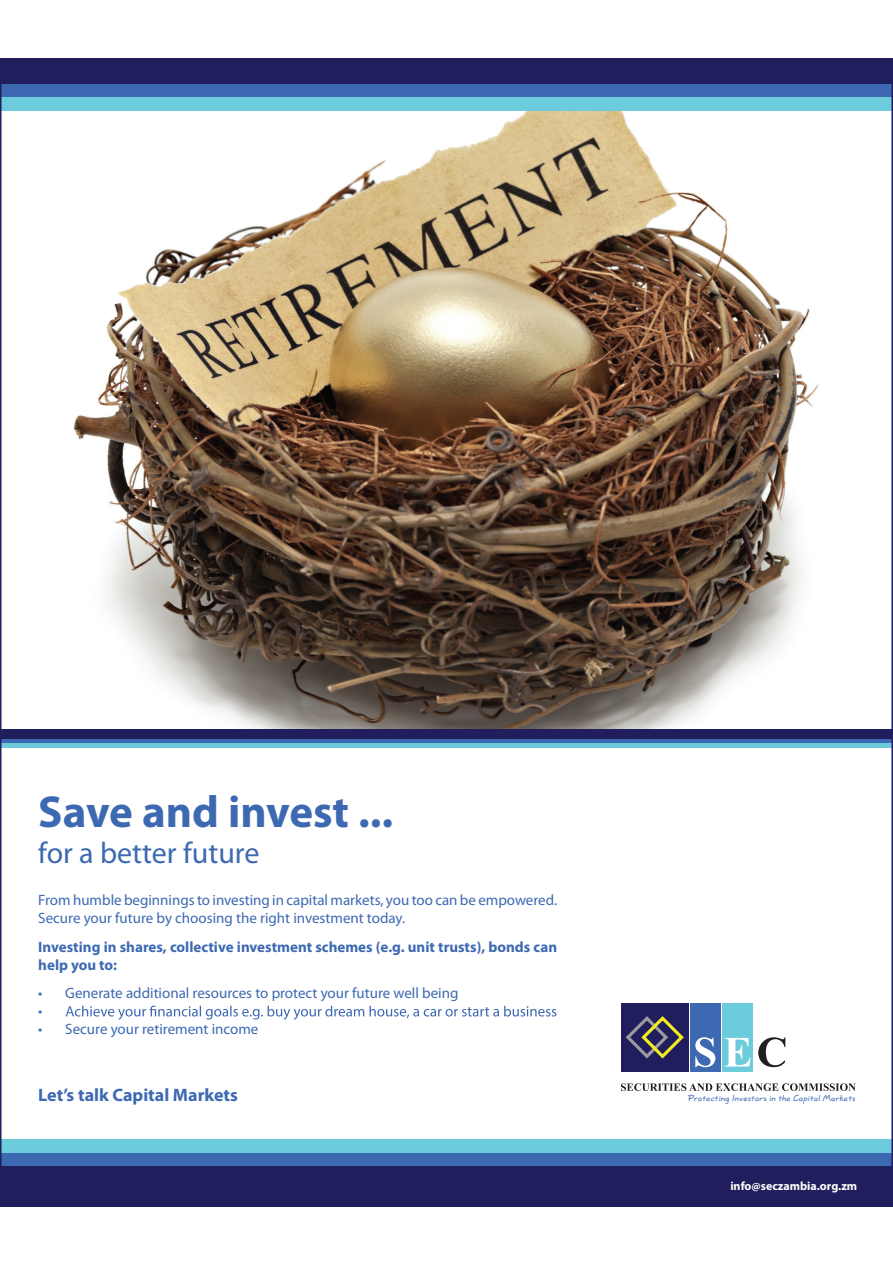
<style>
.page{position:relative;width:893px;height:1263px;background:#fff}
.page>*{position:absolute;margin:0;border:0;box-sizing:border-box;transform-origin:0 0}
.t1{font:700 45px "Myriad Pro";color:#3d69b2}
.t2{font:30px "Myriad Pro";color:#3d69b2}
.t3{font:700 18px "Myriad Pro";color:#3d69b2}
.t4{font:15px/18px "Myriad Pro";color:#3d69b2}
.t5{font:700 15px/18px "Myriad Pro";color:#3d69b2}
.t6{font:700 12px "Myriad Pro";color:#fff}
.t7{font:9.45px "Quill Script";color:#3d69b2}
</style>
<div class="page">
<div style="left:621px;top:1003px;width:67px;height:69px;background:#211e5e"></div>
<div style="left:690px;top:1003px;width:30px;height:69px;background:#3d69b2"></div>
<div style="left:722px;top:1003px;width:31px;height:69px;background:#6cccdc"></div>
<svg style="left:625px;top:1016px;width:59px;height:43px"></svg>
<svg style="left:621px;top:1083px;width:235px;height:8px"></svg>
<svg style="left:695px;top:1037px;width:20px;height:30px"></svg>
<svg style="left:724px;top:1038px;width:26px;height:28px"></svg>
<svg style="left:758px;top:1037px;width:27px;height:30px"></svg>
<div style="left:0;top:1165px;width:893px;height:41px;background:#211e5e"></div>
<div style="left:0;top:1152px;width:893px;height:13px;background:#3d69b2"></div>
<div style="left:0;top:1139px;width:893px;height:13px;background:#6cccdc"></div>
<img style="left:73px;top:111px;width:746px;height:618px">
<div style="left:0;top:58px;width:893px;height:27px;background:#211e5e"></div>
<div style="left:0;top:84px;width:893px;height:14px;background:#3d69b2"></div>
<div style="left:0;top:98px;width:893px;height:13px;background:#6cccdc"></div>
<div style="left:0;top:729px;width:893px;height:10px;background:#211e5e"></div>
<hr style="left:0;top:739px;width:893px;height:4px;background:#3d69b2">
<div style="left:0;top:743px;width:893px;height:5px;background:#6cccdc"></div>
<svg style="left:66px;top:1005px;width:490px;height:15px"></svg>
<p class="t1" style="left:38px;top:782px;width:357px">Save and invest ...</p>
<p class="t2" style="left:38px;top:834px;width:223px">for a better future</p>
<p class="t4" style="left:38px;top:890px;width:520px">From humble beginnings to investing in capital markets, you too can be empowered.<br>Secure your future by choosing the right investment today.</p>
<p class="t5" style="left:38px;top:937px;width:520px">Investing in shares, collective investment schemes (e.g. unit trusts), bonds can help you to:</p>
<p class="t4" style="left:38px;top:984px;width:422px">• Generate additional resources to protect your future well being •</p>
<p class="t4" style="left:38px;top:1020px;width:222px">• Secure your retirement income</p>
<p class="t3" style="left:38px;top:1083px;width:201px">Let’s talk Capital Markets</p>
<p class="t7" style="left:688px;top:1093px;width:169px">Protecting Investors in the Capital Markets</p>
<p class="t6" style="left:730px;top:1178px;width:128px">info@seczambia.org.zm</p>
</div>
